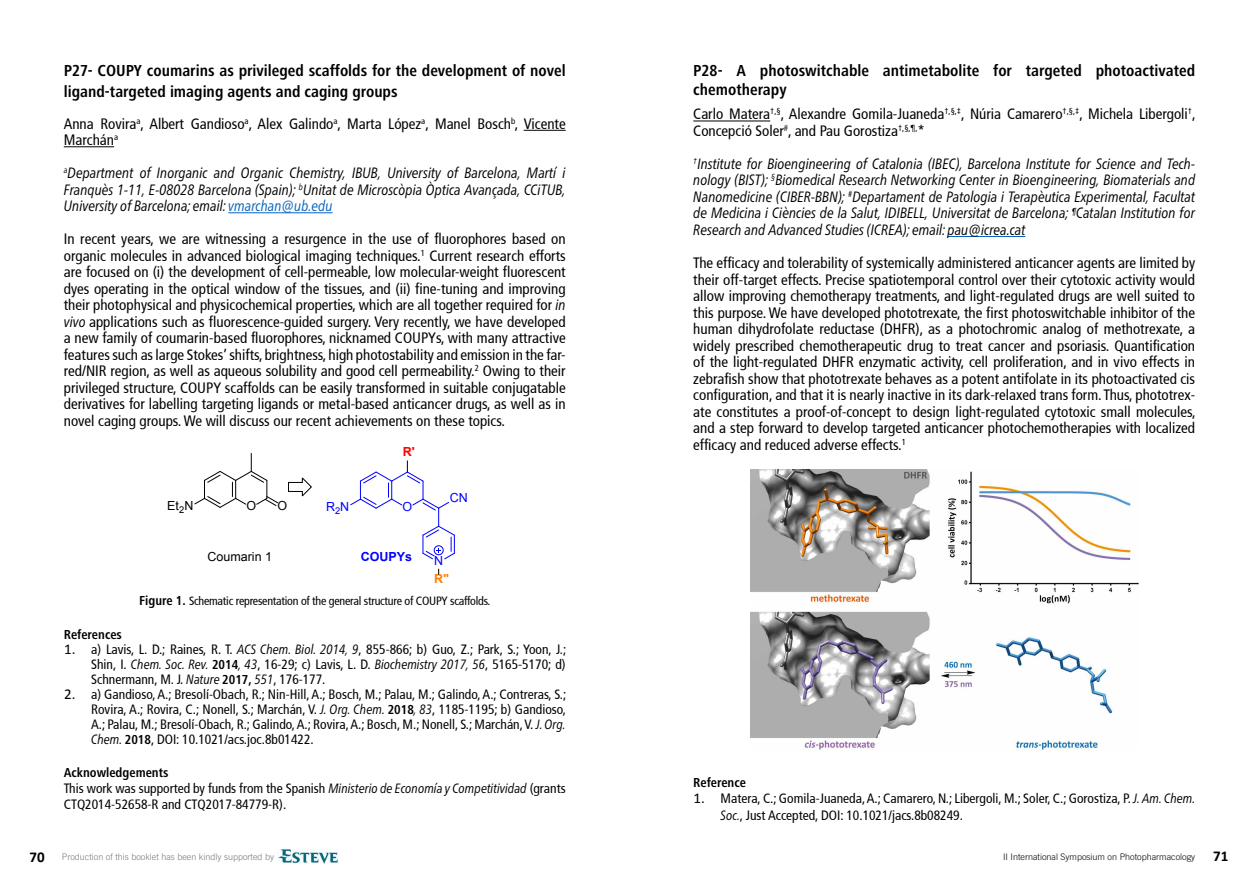
<style>
.page{position:relative;width:1259px;height:893px;background:#fff}
.page>*{position:absolute;margin:0;border:0;box-sizing:border-box;transform-origin:0 0}
.t1{font:700 condensed 16.5px/21.6px "Frutiger Next LT";color:#000}
.t2{font:condensed 15px/16.5px "Frutiger";color:#000}
.t3{font:italic condensed 15px/16.5px "Frutiger Neue LT Pro";color:#000;text-align:justify}
.t4{font:condensed 13.5px/15px "Frutiger";color:#000;text-align:justify}
.t5{font:700 condensed 13.5px "Frutiger Next LT";color:#000}
.t6{font:12.45px "Arial";color:#000}
.t7{font:12.45px "Arial";color:#00f}
.t8{font:700 12.45px "Arial";color:#00f}
.t9{font:700 12.45px "Arial";color:#f00}
.t10{font:700 12.45px "Arial";color:#ff8000}
.t11{font:condensed 12px "Frutiger";letter-spacing:-.02em;color:#000}
.t12{font:300 9px "Trade Gothic LT Com";color:#787777}
.t13{font:300 9px "Trade Gothic LT Com";color:#000}
.s1{color:#0563c1}
.s2{font-family:"Frutiger Neue LT Pro";font-style:italic}
.s3{font-family:"Frutiger Next LT";font-weight:700;font-size:13.5px}
.s4{font-family:"Calibri";font-stretch:normal;font-size:15px}
.s5{font-family:"Frutiger Next LT";font-weight:700}
.s6{font-family:"Calibri";font-weight:700;font-size:15px;color:#000}
.s7{font-family:"Calibri";font-weight:700;font-size:15px}
</style>
<div class="page">
<img style="left:278px;top:849px;width:60px;height:15px">
<hr style="left:524px;top:130px;width:42px;height:1px;background:#000">
<hr style="left:64px;top:146px;width:50px;height:1px;background:#000">
<hr style="left:228px;top:212px;width:104px;height:1px;background:#0563c1">
<svg style="left:194px;top:453px;width:85px;height:55px"></svg>
<svg style="left:350px;top:461px;width:105px;height:99px"></svg>
<svg style="left:288px;top:477px;width:24px;height:20px"></svg>
<hr style="left:693px;top:121px;width:77px;height:1px;background:#000">
<hr style="left:947px;top:236px;width:78px;height:1px;background:#0563c1">
<img style="left:750px;top:470px;width:388px;height:281px">
<p class="t1" style="left:64px;top:59px;width:503px">P27- COUPY coumarins as privileged scaffolds for the development of novel ligand-targeted imaging agents and caging groups</p>
<p class="t2" style="left:64px;top:115px;width:503px">Anna Rovira<sup>a</sup>, Albert Gandioso<sup>a</sup>, Alex Galindo<sup>a</sup>, Marta López<sup>a</sup>, Manel Bosch<sup>b</sup>, Vicente<br>Marchán<sup>a</sup></p>
<p class="t3" style="left:64px;top:165px;width:503px"><sup>a</sup>Department of Inorganic and Organic Chemistry, IBUB, University of Barcelona, Martí i Franquès 1-11, E-08028 Barcelona (Spain); <sup>b</sup>Unitat de Microscòpia Òptica Avançada, CCiTUB, University of Barcelona; email: <span class="s1">vmarchan@ub.edu</span></p>
<p class="t2" style="left:64px;top:231px;width:503px;text-align:justify">In recent years, we are witnessing a resurgence in the use of fluorophores based on organic molecules in advanced biological imaging techniques.<sup>1</sup> Current research efforts are focused on (i) the development of cell-permeable, low molecular-weight fluorescent dyes operating in the optical window of the tissues, and (ii) fine-tuning and improving their photophysical and physicochemical properties, which are all together required for <span class="s2">in vivo</span> applications such as fluorescence-guided surgery. Very recently, we have developed a new family of coumarin-based fluorophores, nicknamed COUPYs, with many attractive features such as large Stokes’ shifts, brightness, high photostability and emission in the far&shy;red/NIR region, as well as aqueous solubility and good cell permeability.<sup>2</sup> Owing to their privileged structure, COUPY scaffolds can be easily transformed in suitable conjugatable derivatives for labelling targeting ligands or metal-based anticancer drugs, as well as in novel caging groups. We will discuss our recent achievements on these topics.</p>
<p class="t9" style="left:403px;top:444px;width:13px">R'</p>
<p class="t6" style="left:167px;top:498px;width:28px">Et<sub>2</sub>N</p>
<p class="t6" style="left:246px;top:498px;width:11px">O</p>
<p class="t6" style="left:277px;top:498px;width:11px">O</p>
<p class="t7" style="left:402px;top:499px;width:11px">O</p>
<p class="t7" style="left:326px;top:498px;width:25px">R<sub>2</sub>N</p>
<p class="t7" style="left:450px;top:490px;width:20px">CN</p>
<p class="t6" style="left:207px;top:549px;width:66px">Coumarin 1</p>
<p class="t8" style="left:361px;top:548px;width:53px">COUPYs</p>
<p class="t11" style="left:139px;top:594px;width:353px"><span class="s3">Figure 1.</span> Schematic representation of the general structure of COUPY scaffolds.</p>
<p class="t7" style="left:434px;top:553px;width:11px">N</p>
<p class="t10" style="left:434px;top:570px;width:16px">R"</p>
<p class="t5" style="left:64px;top:627px;width:60px">References</p>
<p class="t4" style="left:91px;top:642px;width:476px;text-indent:-27px"><span class="s4">1.</span> a) Lavis, L. D.; Raines, R. T. <span class="s2">ACS Chem. Biol. 2014, 9</span>, 855-866; b) Guo, Z.; Park, S.; Yoon, J.; Shin, I. <span class="s2">Chem. Soc. Rev.</span> <span class="s5">2014</span><span class="s2">, 43</span>, 16-29; c) Lavis, L. D. <span class="s2">Biochemistry 2017, 56</span>, 5165-5170; d)<br>Schnermann, M. J. <span class="s2">Nature</span> <span class="s5">2017,</span> <span class="s2">551</span>, 176-177.</p>
<p class="t4" style="left:91px;top:687px;width:476px;text-indent:-27px"><span class="s4">2.</span> a) Gandioso, A.; Bresolí-Obach, R.; Nin-Hill, A.; Bosch, M.; Palau, M.; Galindo, A.; Contreras, S.; Rovira, A.; Rovira, C.; Nonell, S.; Marchán, V. <span class="s2">J. Org. Chem.</span> <span class="s5">2018</span><span class="s2">, 83</span>, 1185-1195; b) Gandioso, A.; Palau, M.; Bresolí-Obach, R.; Galindo, A.; Rovira, A.; Bosch, M.; Nonell, S.; Marchán, V. <span class="s2">J. Org.<br>Chem.</span> <span class="s5">2018</span>, DOI: 10.1021/acs.joc.8b01422.</p>
<p class="t5" style="left:64px;top:765px;width:106px">Acknowledgements</p>
<p class="t4" style="left:64px;top:780px;width:503px;line-height:16.2px">This work was supported by funds from the Spanish <span class="s2">Ministerio de Economía y Competitividad</span> (grants<br>CTQ2014-52658-R and CTQ2017-84779-R).</p>
<p class="t1" style="left:693px;top:60px;width:503px;line-height:19.8px">P28- A photoswitchable antimetabolite for targeted photoactivated chemotherapy</p>
<p class="t2" style="left:693px;top:106px;width:504px">Carlo Matera<sup>†,§</sup>, Alexandre Gomila-Juaneda<sup>†,§,‡</sup>, Núria Camarero<sup>†,§,‡</sup>, Michela Libergoli<sup>†</sup>,<br>Concepció Soler<sup>#</sup>, and Pau Gorostiza<sup>†,§,¶,</sup>*</p>
<p class="t3" style="left:693px;top:155px;width:503px"><sup>†</sup>Institute for Bioengineering of Catalonia (IBEC), Barcelona Institute for Science and Tech&shy;nology (BIST); <sup>§</sup>Biomedical Research Networking Center in Bioengineering, Biomaterials and Nanomedicine (CIBER-BBN); <sup>#</sup>Departament de Patologia i Terapèutica Experimental, Facultat de Medicina i Ciències de la Salut, IDIBELL, Universitat de Barcelona; <sup>¶</sup>Catalan Institution for Research and Advanced Studies (ICREA); email: pau@icrea.cat</p>
<p class="t2" style="left:693px;top:255px;width:504px;text-align:justify">The efficacy and tolerability of systemically administered anticancer agents are limited by their off-target effects. Precise spatiotemporal control over their cytotoxic activity would allow improving chemotherapy treatments, and light-regulated drugs are well suited to this purpose. We have developed phototrexate, the first photoswitchable inhibitor of the human dihydrofolate reductase (DHFR), as a photochromic analog of methotrexate, a widely prescribed chemotherapeutic drug to treat cancer and psoriasis. Quantification of the light-regulated DHFR enzymatic activity, cell proliferation, and in vivo effects in zebrafish show that phototrexate behaves as a potent antifolate in its photoactivated cis configuration, and that it is nearly inactive in its dark-relaxed trans form. Thus, phototrex&shy;ate constitutes a proof-of-concept to design light-regulated cytotoxic small molecules, and a step forward to develop targeted anticancer photochemotherapies with localized efficacy and reduced adverse effects.<sup>1</sup></p>
<p class="t5" style="left:693px;top:775px;width:54px">Reference</p>
<p class="t4" style="left:720px;top:790px;width:476px;line-height:16.5px;text-indent:-27px"><span class="s4">1.</span> Matera, C.; Gomila-Juaneda, A.; Camarero, N.; Libergoli, M.; Soler, C.; Gorostiza, P. <span class="s2">J. Am. Chem.<br>Soc.</span>, Just Accepted, DOI: 10.1021/jacs.8b08249.</p>
<p class="t12" style="left:29px;top:851px;width:246px"><span class="s6">70</span> Production of this booklet has been kindly supported by</p>
<p class="t13" style="left:1003px;top:851px;width:227px">II International Symposium on Photopharmacology <span class="s7">71</span></p>
</div>
